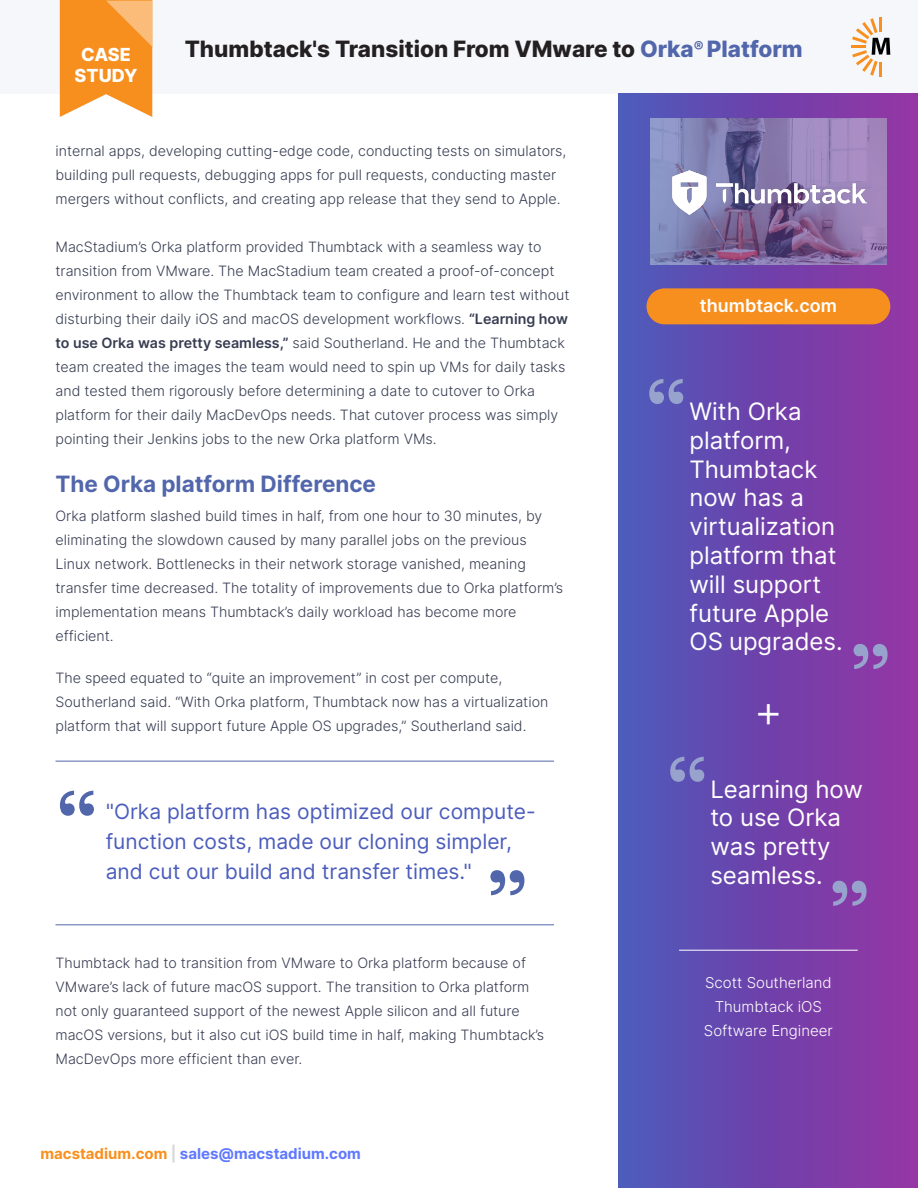
<style>
.page{position:relative;width:918px;height:1188px;background:#fff}
.page>*{position:absolute;margin:0;border:0;box-sizing:border-box;transform-origin:0 0}
.t1{font:700 72px "Baskerville";color:#5266ab}
.t2{font:300 45px "Inter";color:#fff}
.t3{font:24px/28.8px "Inter";color:#fff}
.t4{font:800 22.5px "Inter";color:#241f21}
.t5{font:700 22.5px "Inter";color:#5266ab}
.t6{font:21px/30px "Inter";color:#4c5dbc}
.t7{font:600 18px "Inter";color:#fff}
.t8{font:800 18px/21px "Inter";color:#fff;text-align:center}
.t9{font:300 15px/24px "Inter";color:#fff;text-align:center}
.t10{font:700 15px "Inter";color:#5f78ff}
.t11{font:300 14.25px/24px "Inter";color:#373c51}
.s1{color:#5266ab}
.s2{font-weight:600}
.s3{color:#f7901e}
.s4{color:#d7d8dc}
</style>
<div class="page">
<div style="left:0;top:0;width:918px;height:94px;background:#f5f7fa"></div>
<div style="left:619px;top:94px;width:299px;height:1094px;background:linear-gradient(to right,#4b58b9,#9531a1)"></div>
<hr style="left:879px;top:62px;width:3px;height:15px;background:#f7901e">
<hr style="left:879px;top:17px;width:3px;height:15px;background:#f7901e">
<hr style="left:851px;top:45px;width:15px;height:3px;background:#f7901e">
<svg style="left:852px;top:18px;width:38px;height:58px"></svg>
<svg style="left:60px;top:0;width:92px;height:117px;background:#f89e3d"></svg>
<hr style="left:56px;top:761px;width:498px;height:1px;background:#5266ab">
<hr style="left:56px;top:925px;width:498px;height:1px;background:#5266ab">
<svg style="left:649px;top:379px;width:34px;height:25px"></svg>
<svg style="left:854px;top:644px;width:34px;height:25px"></svg>
<svg style="left:670px;top:757px;width:34px;height:25px"></svg>
<svg style="left:833px;top:881px;width:34px;height:25px"></svg>
<hr style="left:679px;top:950px;width:179px;height:1px;background:#fff">
<img style="left:650px;top:118px;width:237px;height:146px">
<img style="left:673px;top:170px;width:194px;height:44px">
<div style="left:647px;top:288px;width:243px;height:36px;background:#f78f1f;border-radius:18px"></div>
<p class="t8" style="left:75px;top:44px;width:64px">CASE<br>STUDY</p>
<h3 class="t4" style="left:185px;top:32px;width:620px">Thumbtack's Transition From VMware to <span class="s1">Orka</span><sup>®</sup> <span class="s1">Platform</span></h3>
<p class="t11" style="left:56px;top:139px;width:512px">internal apps, developing cutting-edge code, conducting tests on simulators, building pull requests, debugging apps for pull requests, conducting master mergers without conflicts, and creating app release that they send to Apple.</p>
<p class="t11" style="left:56px;top:235px;width:516px">MacStadium’s Orka platform provided Thumbtack with a seamless way to transition from VMware. The MacStadium team created a proof-of-concept environment to allow the Thumbtack team to configure and learn test without disturbing their daily iOS and macOS development workflows. <span class="s2">“Learning how to use Orka was pretty seamless,”</span> said Southerland. He and the Thumbtack team created the images the team would need to spin up VMs for daily tasks and tested them rigorously before determining a date to cutover to Orka platform for their daily MacDevOps needs. That cutover process was simply pointing their Jenkins jobs to the new Orka platform VMs.</p>
<h3 class="t5" style="left:56px;top:467px;width:322px">The Orka platform Difference</h3>
<p class="t11" style="left:56px;top:504px;width:509px">Orka platform slashed build times in half, from one hour to 30 minutes, by eliminating the slowdown caused by many parallel jobs on the previous Linux network. Bottlenecks in their network storage vanished, meaning transfer time decreased. The totality of improvements due to Orka platform’s implementation means Thumbtack’s daily workload has become more efficient.</p>
<p class="t11" style="left:56px;top:666px;width:494px">The speed equated to “quite an improvement” in cost per compute,<br>Southerland said. “With Orka platform, Thumbtack now has a virtualization platform that will support future Apple OS upgrades,” Southerland said.</p>
<h1 class="t1" style="left:56px;top:766px;width:44px">“</h1>
<h3 class="t6" style="left:106px;top:796px;width:432px">"Orka platform has optimized our compute&shy;function costs, made our cloning simpler, and cut our build and transfer times."</h3>
<h1 class="t1" style="left:529px;top:920px;width:44px;rotate:-180deg">“</h1>
<p class="t11" style="left:56px;top:950px;width:490px">Thumbtack had to transition from VMware to Orka platform because of VMware’s lack of future macOS support. The transition to Orka platform not only guaranteed support of the newest Apple silicon and all future macOS versions, but it also cut iOS build time in half, making Thumbtack’s MacDevOps more efficient than ever.</p>
<p class="t10" style="left:40px;top:1143px;width:322px"><span class="s3">macstadium.com</span> <span class="s4">|</span> sales@macstadium.com</p>
<p class="t7" style="left:700px;top:293px;width:139px">thumbtack.com</p>
<h3 class="t3" style="left:689px;top:396px;width:155px">With Orka platform,<br>Thumbtack now has a virtualization platform that will support future Apple<br>OS upgrades.</h3>
<h2 class="t2" style="left:754px;top:678px;width:31px">+</h2>
<h3 class="t3" style="left:710px;top:774px;width:154px">Learning how to use Orka was pretty seamless.</h3>
<p class="t9" style="left:704px;top:971px;width:130px">Scott Southerland<br>Thumbtack iOS<br>Software Engineer</p>
</div>
